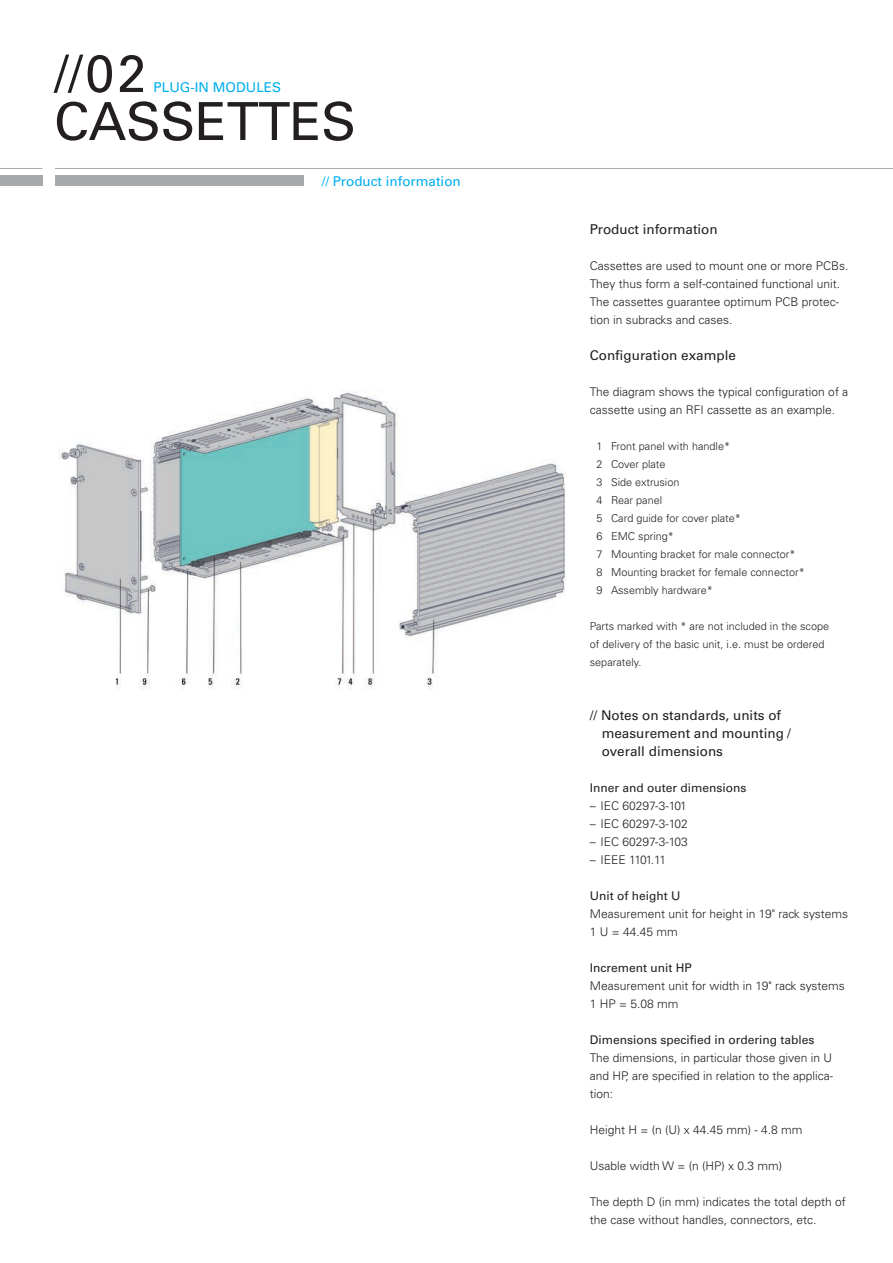
<style>
.page{position:relative;width:893px;height:1263px;background:#fff}
.page>*{position:absolute;margin:0;border:0;box-sizing:border-box;transform-origin:0 0}
.t1{font:52.5px/48px "Univers LT Std";letter-spacing:-.01em;color:#231f20}
.t2{font:13.5px/18px "Univers LT Std";color:#231f20}
.t3{font:13.5px "Univers LT Std";color:#00aeef}
.t4{font:300 12px/18px "Univers LT Std";color:#231f20}
.t5{font:12px "Univers LT Std";color:#231f20}
.t6{font:300 12px "Univers LT Std";letter-spacing:-.075em;color:#231f20}
.t7{font:300 10.8px/18px "Univers LT Std";color:#231f20}
</style>
<div class="page">
<div style="left:55px;top:176px;width:249px;height:10px;background:#a8a9ad"></div>
<div style="left:0;top:176px;width:42px;height:10px;background:#a8a9ad"></div>
<hr style="left:55px;top:168px;width:838px;height:1px;background:#a8a9ad">
<hr style="left:0;top:168px;width:42px;height:1px;background:#a8a9ad">
<img style="left:58px;top:390px;width:508px;height:300px">
<h1 class="t1" style="left:54px;top:50px;width:304px">//02<br>CASSETTES</h1>
<p class="t3" style="left:154px;top:79px;width:129px">PLUG-IN MODULES</p>
<p class="t3" style="left:322px;top:174px;width:141px">// Product information</p>
<p class="t2" style="left:590px;top:220px;width:129px">Product information</p>
<p class="t4" style="left:590px;top:257px;width:260px">Cassettes are used to mount one or more PCBs.<br>They thus form a self-contained functional unit.<br>The cassettes guarantee optimum PCB protec&shy;tion in subracks and cases.</p>
<p class="t2" style="left:590px;top:346px;width:148px">Configuration example</p>
<p class="t4" style="left:590px;top:383px;width:260px">The diagram shows the typical configuration of a cassette using an RFI cassette as an example.</p>
<p class="t7" style="left:596px;top:437px;width:210px">1 Front panel with handle*<br>2 Cover plate<br>3 Side extrusion<br>4 Rear panel<br>5 Card guide for cover plate*<br>6 EMC spring*<br>7 Mounting bracket for male connector*<br>8 Mounting bracket for female connector*<br>9 Assembly hardware*</p>
<p class="t7" style="left:590px;top:617px;width:241px">Parts marked with * are not included in the scope of delivery of the basic unit, i.e. must be ordered separately.</p>
<p class="t2" style="left:602px;top:706px;width:191px;text-indent:-12px">// Notes on standards, units of measurement and mounting / overall dimensions</p>
<p class="t5" style="left:590px;top:781px;width:158px">Inner and outer dimensions</p>
<p class="t4" style="left:590px;top:797px;width:99px">– IEC 60297-3-101</p>
<p class="t4" style="left:590px;top:815px;width:99px">– IEC 60297-3-102</p>
<p class="t4" style="left:590px;top:833px;width:99px">– IEC 60297-3-103</p>
<p class="t6" style="left:590px;top:853px;width:78px">– IEEE 1101.11</p>
<p class="t5" style="left:590px;top:889px;width:92px">Unit of height U</p>
<p class="t4" style="left:590px;top:905px;width:260px">Measurement unit for height in 19" rack systems<br>1 U = 44.45 mm</p>
<p class="t5" style="left:590px;top:961px;width:103px">Increment unit HP</p>
<p class="t4" style="left:590px;top:977px;width:257px">Measurement unit for width in 19" rack systems<br>1 HP = 5.08 mm</p>
<p class="t5" style="left:590px;top:1033px;width:226px">Dimensions specified in ordering tables</p>
<p class="t4" style="left:590px;top:1049px;width:245px;text-align:justify">The dimensions, in particular those given in U and HP, are specified in relation to the applica&shy;tion:</p>
<p class="t4" style="left:590px;top:1121px;width:214px">Height H = (n (U) x 44.45 mm) - 4.8 mm</p>
<p class="t4" style="left:590px;top:1157px;width:194px">Usable width W = (n (HP) x 0.3 mm)</p>
<p class="t4" style="left:590px;top:1193px;width:258px">The depth D (in mm) indicates the total depth of the case without handles, connectors, etc.</p>
</div>
